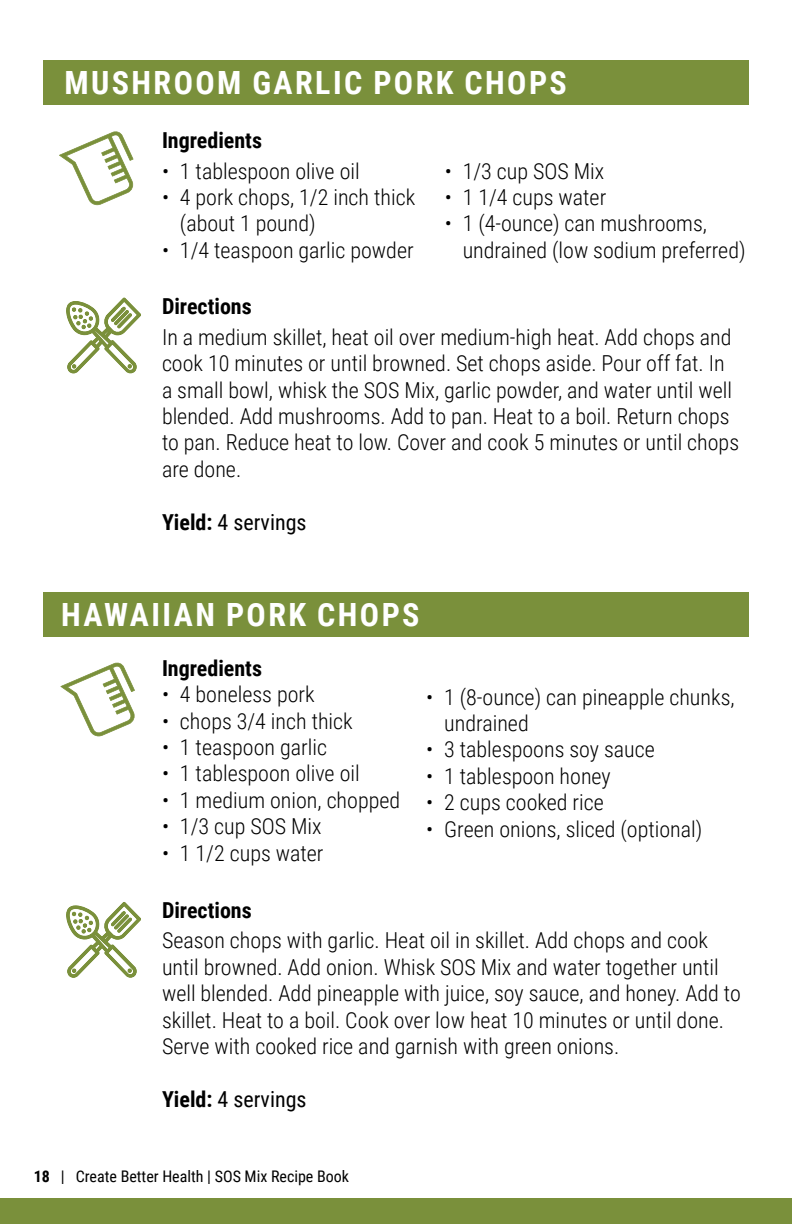
<style>
.page{position:relative;width:792px;height:1224px;background:#fff}
.page>*{position:absolute;margin:0;border:0;box-sizing:border-box;transform-origin:0 0}
.t1{font:700 32px "Roboto Condensed";letter-spacing:.075em;color:#fff}
.t2{font:300 22px/26.4px "Roboto Condensed";color:#000}
.t3{font:700 22px "Roboto Condensed";color:#000}
.t4{font:22px "Roboto Condensed";color:#000}
.t5{font:16px "Roboto Condensed";color:#000}
.s1{font-weight:700}
</style>
<div class="page">
<div style="left:0;top:1199px;width:792px;height:25px;background:#7a903b"></div>
<div style="left:43px;top:60px;width:706px;height:45px;background:#7a903b"></div>
<div style="left:43px;top:592px;width:706px;height:45px;background:#7a903b"></div>
<svg style="left:66px;top:298px;width:75px;height:75px"></svg>
<svg style="left:66px;top:902px;width:75px;height:76px"></svg>
<svg style="left:59px;top:131px;width:75px;height:75px"></svg>
<svg style="left:60px;top:662px;width:75px;height:75px"></svg>
<h1 class="t1" style="left:65px;top:60px;width:504px">MUSHROOM GARLIC PORK CHOPS</h1>
<p class="t3" style="left:162px;top:125px;width:102px">Ingredients</p>
<p class="t2" style="left:162px;top:157px;width:199px">• 1 tablespoon olive oil</p>
<p class="t2" style="left:180px;top:183px;width:237px;text-indent:-18px">• 4 pork chops, 1/2 inch thick (about 1 pound)</p>
<p class="t2" style="left:162px;top:236px;width:253px">• 1/4 teaspoon garlic powder</p>
<p class="t2" style="left:445px;top:157px;width:161px">• 1/3 cup SOS Mix</p>
<p class="t2" style="left:445px;top:183px;width:163px">• 1 1/4 cups water</p>
<p class="t2" style="left:463px;top:210px;width:284px;text-indent:-18px">• 1 (4-ounce) can mushrooms, undrained (low sodium preferred)</p>
<p class="t3" style="left:162px;top:291px;width:91px">Directions</p>
<p class="t2" style="left:162px;top:323px;width:579px">In a medium skillet, heat oil over medium-high heat. Add chops and cook 10 minutes or until browned. Set chops aside. Pour off fat. In a small bowl, whisk the SOS Mix, garlic powder, and water until well blended. Add mushrooms. Add to pan. Heat to a boil. Return chops to pan. Reduce heat to low. Cover and cook 5 minutes or until chops are done.</p>
<p class="t4" style="left:162px;top:506px;width:146px"><span class="s1">Yield:</span> 4 servings</p>
<h1 class="t1" style="left:61px;top:592px;width:360px">HAWAIIAN PORK CHOPS</h1>
<p class="t3" style="left:162px;top:652px;width:102px">Ingredients</p>
<p class="t2" style="left:162px;top:680px;width:154px">• 4 boneless pork</p>
<p class="t2" style="left:162px;top:707px;width:192px">• chops 3/4 inch thick</p>
<p class="t2" style="left:162px;top:733px;width:167px">• 1 teaspoon garlic</p>
<p class="t2" style="left:162px;top:759px;width:199px">• 1 tablespoon olive oil</p>
<p class="t2" style="left:162px;top:786px;width:240px">• 1 medium onion, chopped</p>
<p class="t2" style="left:162px;top:812px;width:161px">• 1/3 cup SOS Mix</p>
<p class="t2" style="left:162px;top:839px;width:163px">• 1 1/2 cups water</p>
<p class="t2" style="left:444px;top:683px;width:292px;text-indent:-18px">• 1 (8-ounce) can pineapple chunks, undrained</p>
<p class="t2" style="left:426px;top:735px;width:230px">• 3 tablespoons soy sauce</p>
<p class="t2" style="left:426px;top:762px;width:186px">• 1 tablespoon honey</p>
<p class="t2" style="left:426px;top:788px;width:179px">• 2 cups cooked rice</p>
<p class="t2" style="left:426px;top:815px;width:278px">• Green onions, sliced (optional)</p>
<p class="t3" style="left:162px;top:895px;width:91px">Directions</p>
<p class="t2" style="left:162px;top:927px;width:580px">Season chops with garlic. Heat oil in skillet. Add chops and cook until browned. Add onion. Whisk SOS Mix and water together until well blended. Add pineapple with juice, soy sauce, and honey. Add to skillet. Heat to a boil. Cook over low heat 10 minutes or until done.<br>Serve with cooked rice and garnish with green onions.</p>
<p class="t4" style="left:162px;top:1084px;width:146px"><span class="s1">Yield:</span> 4 servings</p>
<p class="t5" style="left:34px;top:1165px;width:317px"><span class="s1">18</span> | Create Better Health | SOS Mix Recipe Book</p>
</div>
